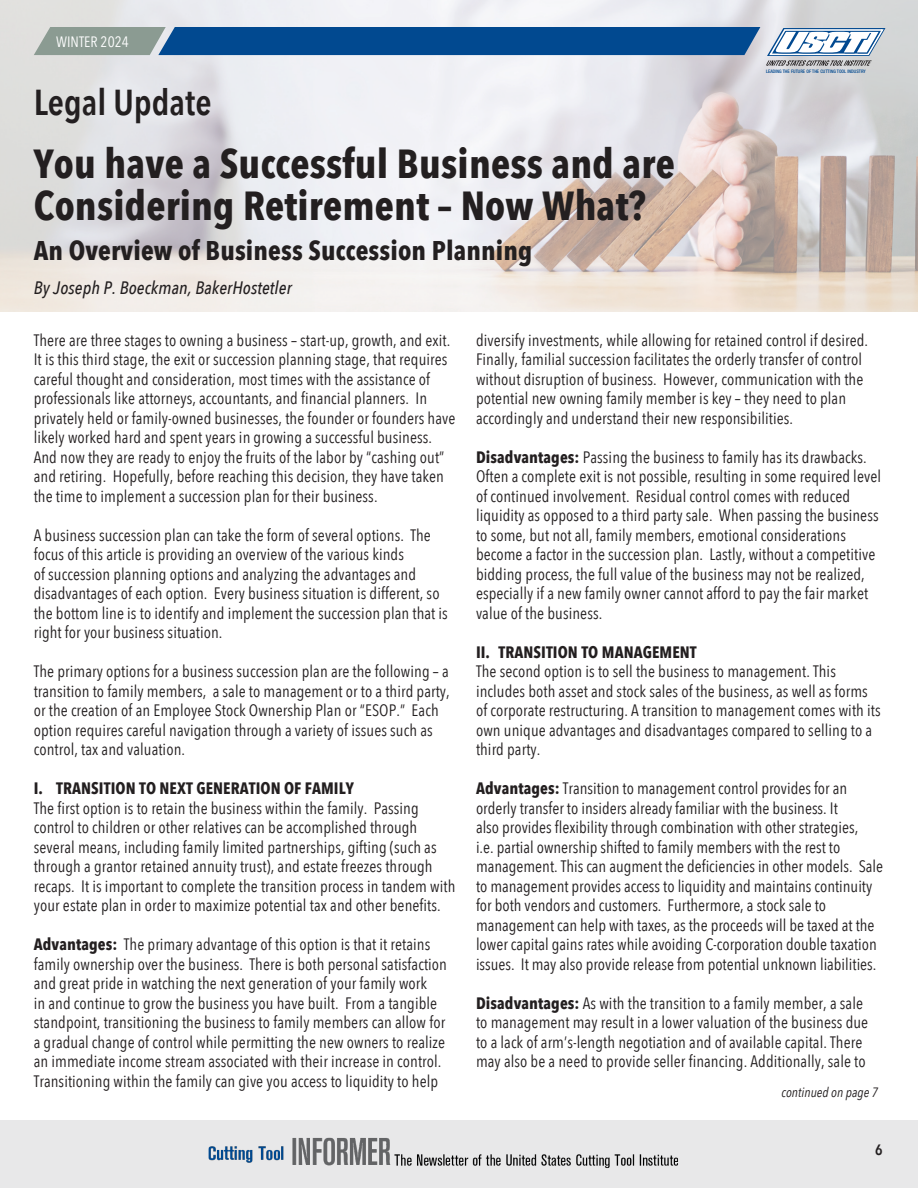
<style>
.page{position:relative;width:918px;height:1188px;background:#fff}
.page>*{position:absolute;margin:0;border:0;box-sizing:border-box;transform-origin:0 0}
.t1{font:700 40.5px/42px "Avenir Next Condensed";letter-spacing:.005em;color:#231f20}
.t2{font:600 36px "Avenir Next Condensed";color:#231f20}
.t3{font:700 27px "Avenir Next Condensed";letter-spacing:.005em;color:#231f20}
.t4{font:italic 500 18px "Avenir Next Condensed";letter-spacing:.005em;color:#231f20}
.t5{font:16.5px/19.5px "Avenir Next Condensed";letter-spacing:.005em;color:#231f20}
.t6{font:700 16.5px "Avenir Next Condensed";letter-spacing:.005em;color:#231f20}
.t7{font:15px "Avenir Next Condensed";color:#fff}
.t8{font:600 15px "Avenir Next Condensed";color:#231f20}
.t9{font:italic 13.5px "Avenir Next Condensed";color:#231f20}
.t10{font:500 condensed 4.8px "Helvetica Neue";color:#014990}
.s1{font-weight:700}
</style>
<div class="page">
<div style="left:0;top:1120px;width:918px;height:68px;background:#e8e8e9"></div>
<img style="left:208px;top:1137px;width:471px;height:31px">
<img style="left:0;top:0;width:918px;height:311px">
<svg style="left:766px;top:28px;width:119px;height:38px"></svg>
<svg style="left:34px;top:27px;width:726px;height:28px;background:#1e5b93"></svg>
<p class="t7" style="left:56px;top:29px;width:74px">WINTER 2024</p>
<p class="t2" style="left:34px;top:71px;width:179px">Legal Update</p>
<p class="t1" style="left:34px;top:143px;width:643px">You have a Successful Business and are<br>Considering Retirement – Now What?</p>
<p class="t3" style="left:34px;top:234px;width:500px">An Overview of Business Succession Planning</p>
<p class="t4" style="left:34px;top:276px;width:259px">By Joseph P. Boeckman, BakerHostetler</p>
<p class="t10" style="left:766px;top:68px;width:101px">LEADING THE FUTURE OF THE CUTTING TOOL INDUSTRY</p>
<p class="t5" style="left:34px;top:329px;width:423px">There are three stages to owning a business – start-up, growth, and exit.<br>It is this third stage, the exit or succession planning stage, that requires careful thought and consideration, most times with the assistance of professionals like attorneys, accountants, and financial planners. In privately held or family-owned businesses, the founder or founders have likely worked hard and spent years in growing a successful business.<br>And now they are ready to enjoy the fruits of the labor by “cashing out” and retiring. Hopefully, before reaching this decision, they have taken the time to implement a succession plan for their business.</p>
<p class="t5" style="left:34px;top:524px;width:416px">A business succession plan can take the form of several options. The focus of this article is providing an overview of the various kinds<br>of succession planning options and analyzing the advantages and disadvantages of each option. Every business situation is different, so the bottom line is to identify and implement the succession plan that is right for your business situation.</p>
<p class="t5" style="left:34px;top:661px;width:418px">The primary options for a business succession plan are the following – a transition to family members, a sale to management or to a third party, or the creation of an Employee Stock Ownership Plan or “ESOP.” Each option requires careful navigation through a variety of issues such as control, tax and valuation.</p>
<p class="t6" style="left:34px;top:778px;width:322px">I. TRANSITION TO NEXT GENERATION OF FAMILY</p>
<p class="t5" style="left:34px;top:797px;width:423px">The first option is to retain the business within the family. Passing control to children or other relatives can be accomplished through several means, including family limited partnerships, gifting (such as through a grantor retained annuity trust), and estate freezes through recaps. It is important to complete the transition process in tandem with your estate plan in order to maximize potential tax and other benefits.</p>
<p class="t5" style="left:34px;top:934px;width:415px"><span class="s1">Advantages:</span> The primary advantage of this option is that it retains family ownership over the business. There is both personal satisfaction and great pride in watching the next generation of your family work<br>in and continue to grow the business you have built. From a tangible standpoint, transitioning the business to family members can allow for a gradual change of control while permitting the new owners to realize an immediate income stream associated with their increase in control.<br>Transitioning within the family can give you access to liquidity to help</p>
<p class="t5" style="left:476px;top:329px;width:394px">diversify investments, while allowing for retained control if desired.<br>Finally, familial succession facilitates the orderly transfer of control without disruption of business. However, communication with the potential new owning family member is key – they need to plan accordingly and understand their new responsibilities.</p>
<p class="t5" style="left:476px;top:446px;width:407px"><span class="s1">Disadvantages:</span> Passing the business to family has its drawbacks.<br>Often a complete exit is not possible, resulting in some required level of continued involvement. Residual control comes with reduced liquidity as opposed to a third party sale. When passing the business to some, but not all, family members, emotional considerations become a factor in the succession plan. Lastly, without a competitive bidding process, the full value of the business may not be realized, especially if a new family owner cannot afford to pay the fair market value of the business.</p>
<p class="t6" style="left:476px;top:642px;width:222px">II. TRANSITION TO MANAGEMENT</p>
<p class="t5" style="left:476px;top:661px;width:406px">The second option is to sell the business to management. This includes both asset and stock sales of the business, as well as forms of corporate restructuring. A transition to management comes with its own unique advantages and disadvantages compared to selling to a third party.</p>
<p class="t5" style="left:476px;top:778px;width:409px"><span class="s1">Advantages:</span> Transition to management control provides for an orderly transfer to insiders already familiar with the business. It<br>also provides flexibility through combination with other strategies,<br>i.e. partial ownership shifted to family members with the rest to management. This can augment the deficiencies in other models. Sale to management provides access to liquidity and maintains continuity for both vendors and customers. Furthermore, a stock sale to management can help with taxes, as the proceeds will be taxed at the lower capital gains rates while avoiding C-corporation double taxation issues. It may also provide release from potential unknown liabilities.</p>
<p class="t5" style="left:476px;top:992px;width:394px"><span class="s1">Disadvantages:</span> As with the transition to a family member, a sale to management may result in a lower valuation of the business due to a lack of arm’s-length negotiation and of available capital. There may also be a need to provide seller financing. Additionally, sale to</p>
<p class="t9" style="left:782px;top:1084px;width:98px">continued on page 7</p>
<p class="t8" style="left:875px;top:1136px;width:9px">6</p>
</div>
